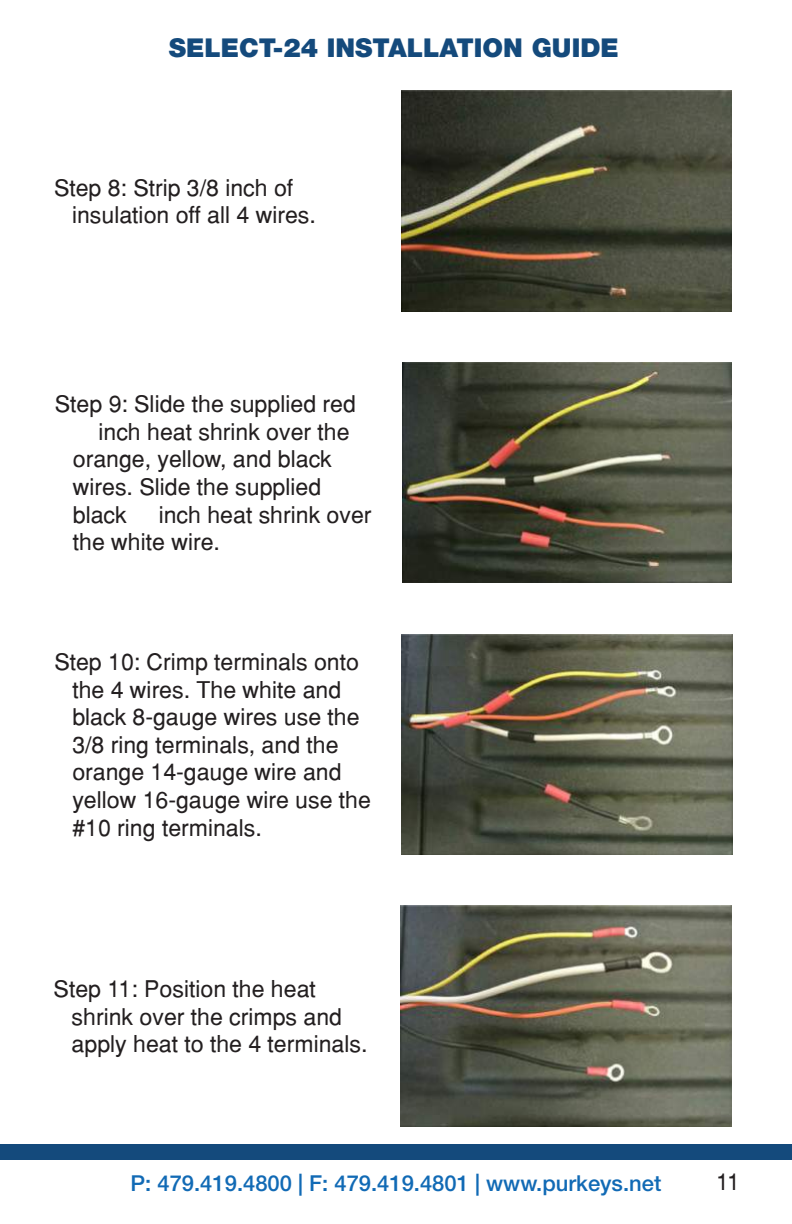
<style>
.page{position:relative;width:792px;height:1224px;background:#fff}
.page>*{position:absolute;margin:0;border:0;box-sizing:border-box;transform-origin:0 0}
.t1{font:900 26px "Helvetica Neue LT Std";color:#144a7c}
.t2{font:23px/27.6px "Helvetica";color:#231f20}
.t3{font:500 22px "Helvetica Neue LT Std";color:#116ab5}
</style>
<div class="page">
<div style="left:0;top:1144px;width:792px;height:16px;background:#144a7c"></div>
<img style="left:401px;top:91px;width:330px;height:220px">
<img style="left:403px;top:362px;width:329px;height:221px">
<img style="left:401px;top:634px;width:331px;height:220px">
<img style="left:400px;top:906px;width:331px;height:220px">
<p class="t1" style="left:169px;top:32px;width:452px">SELECT-24 INSTALLATION GUIDE</p>
<p class="t2" style="left:72px;top:173px;width:245px;text-indent:-18px">Step 8: Strip 3/8 inch of insulation off all 4 wires.</p>
<p class="t2" style="left:73px;top:390px;width:300px;text-indent:-18px">Step 9: Slide the supplied red ¼ inch heat shrink over the orange, yellow, and black wires. Slide the supplied black ¼ inch heat shrink over the white wire.</p>
<p class="t2" style="left:72px;top:648px;width:300px;text-indent:-18px">Step 10: Crimp terminals onto the 4 wires. The white and black 8-gauge wires use the<br>3/8 ring terminals, and the orange 14-gauge wire and yellow 16-gauge wire use the #10 ring terminals.</p>
<p class="t2" style="left:72px;top:975px;width:297px;text-indent:-18px">Step 11: Position the heat shrink over the crimps and apply heat to the 4 terminals.</p>
<p class="t3" style="left:131px;top:1170px;width:532px">P: 479.419.4800 | F: 479.419.4801 | www.purkeys.net</p>
<p class="t2" style="left:716px;top:1167px;width:26px">11</p>
</div>
